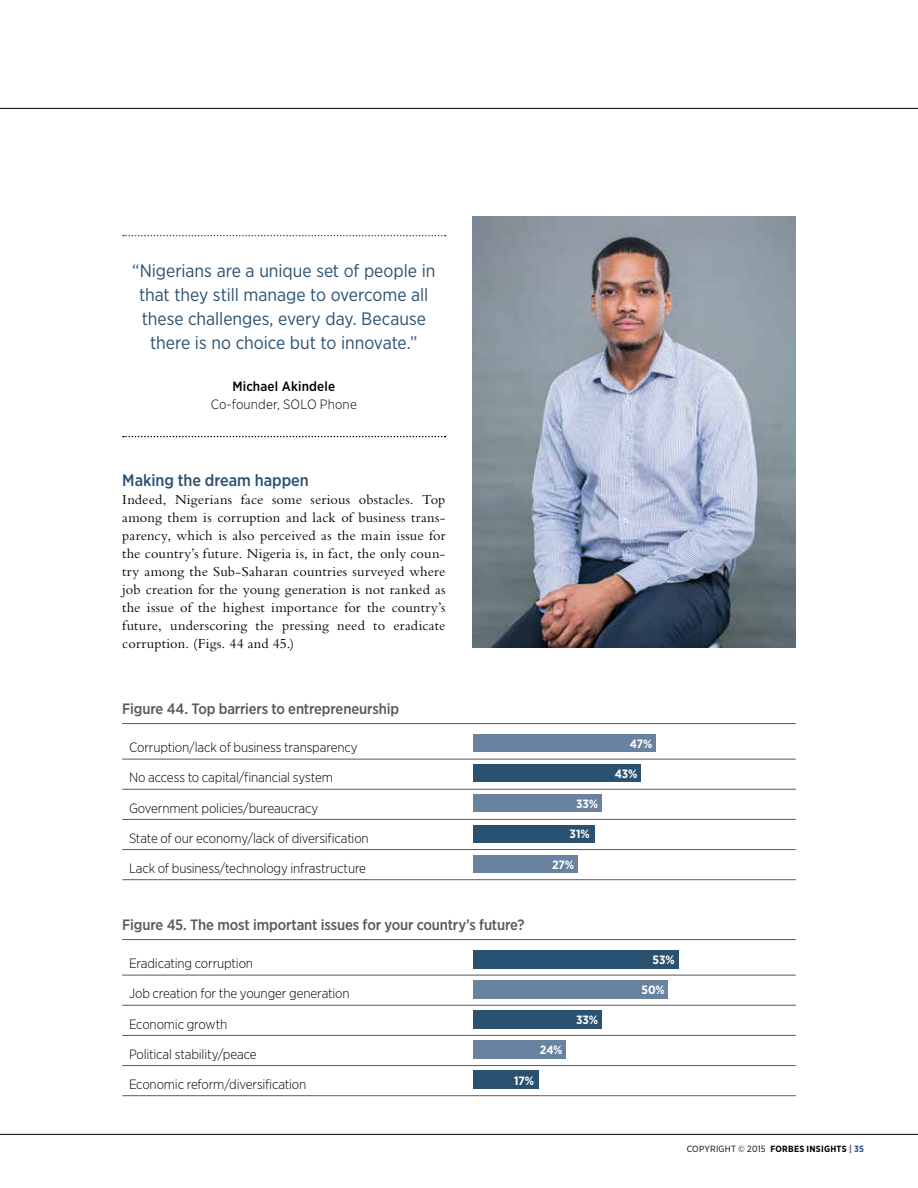
<style>
.page{position:relative;width:918px;height:1188px;background:#fff}
.page>*{position:absolute;margin:0;border:0;box-sizing:border-box;transform-origin:0 0}
.t1{font:18px/24px "Gotham Narrow";letter-spacing:-.005em;color:#2b5171;text-align:center}
.t2{font:500 16.5px "Gotham Narrow";letter-spacing:-.005em;color:#2b5171}
.t3{font:500 15px "Gotham Narrow";letter-spacing:-.01em;color:#58595b}
.t4{font:14.4px/18px "Bembo Std";letter-spacing:.015em;color:#000;text-align:justify}
.t5{font:300 13.5px "Gotham Narrow";letter-spacing:-.01em;color:#000}
.t6{font:300 13.5px "Gotham Narrow";letter-spacing:.01em;color:#000}
.t7{font:500 13.5px "Gotham Narrow";letter-spacing:.015em;color:#000}
.t8{font:700 12px "Gotham Narrow";letter-spacing:-.005em;color:#fff}
.t9{font:9px "Gotham Narrow";color:#000}
.s1{font-weight:700}
.s2{font-weight:700;color:#2b5171}
</style>
<div class="page">
<hr style="left:0;top:1134px;width:918px;height:1px;background:#000">
<hr style="left:0;top:108px;width:918px;height:1px;background:#000">
<hr style="left:122px;top:723px;width:674px;height:1px;background:#58595b">
<hr style="left:122px;top:759px;width:674px;height:1px;background:#58595b">
<hr style="left:122px;top:789px;width:674px;height:1px;background:#58595b">
<hr style="left:122px;top:819px;width:674px;height:1px;background:#58595b">
<hr style="left:122px;top:849px;width:674px;height:1px;background:#58595b">
<hr style="left:122px;top:879px;width:674px;height:1px;background:#58595b">
<div style="left:473px;top:734px;width:183px;height:18px;background:#69829f"></div>
<div style="left:473px;top:764px;width:168px;height:18px;background:#2b5171"></div>
<div style="left:473px;top:794px;width:129px;height:18px;background:#69829f"></div>
<div style="left:473px;top:825px;width:122px;height:18px;background:#2b5171"></div>
<div style="left:473px;top:855px;width:105px;height:18px;background:#69829f"></div>
<hr style="left:122px;top:939px;width:674px;height:1px;background:#58595b">
<hr style="left:122px;top:975px;width:674px;height:1px;background:#58595b">
<hr style="left:122px;top:1005px;width:674px;height:1px;background:#58595b">
<hr style="left:122px;top:1035px;width:674px;height:1px;background:#58595b">
<hr style="left:122px;top:1065px;width:674px;height:1px;background:#58595b">
<hr style="left:122px;top:1095px;width:674px;height:1px;background:#58595b">
<div style="left:473px;top:950px;width:206px;height:18px;background:#2b5171"></div>
<div style="left:473px;top:980px;width:195px;height:18px;background:#69829f"></div>
<div style="left:473px;top:1011px;width:129px;height:18px;background:#2b5171"></div>
<div style="left:473px;top:1041px;width:93px;height:18px;background:#69829f"></div>
<div style="left:473px;top:1071px;width:66px;height:18px;background:#2b5171"></div>
<img style="left:472px;top:216px;width:324px;height:432px">
<svg style="left:123px;top:235px;width:323px;height:1px"></svg>
<svg style="left:123px;top:436px;width:323px;height:1px"></svg>
<p class="t1" style="left:132px;top:258px;width:305px">“Nigerians are a unique set of people in that they still manage to overcome all these challenges, every day. Because there is no choice but to innovate.”</p>
<p class="t7" style="left:232px;top:378px;width:104px">Michael Akindele</p>
<p class="t6" style="left:211px;top:396px;width:147px">Co-founder, SOLO Phone</p>
<p class="t2" style="left:122px;top:470px;width:188px">Making the dream happen</p>
<p class="t4" style="left:122px;top:490px;width:325px">Indeed, Nigerians face some serious obstacles. Top among them is corruption and lack of business trans&shy;parency, which is also perceived as the main issue for the country’s future. Nigeria is, in fact, the only coun&shy;try among the Sub-Saharan countries surveyed where job creation for the young generation is not ranked as the issue of the highest importance for the country’s future, underscoring the pressing need to eradicate corruption. (Figs. 44 and 45.)</p>
<p class="t3" style="left:122px;top:699px;width:278px">Figure 44. Top barriers to entrepreneurship</p>
<p class="t5" style="left:129px;top:739px;width:230px">Corruption/lack of business transparency</p>
<p class="t8" style="left:630px;top:736px;width:24px">47%</p>
<p class="t5" style="left:129px;top:769px;width:205px">No access to capital/financial system</p>
<p class="t8" style="left:615px;top:766px;width:24px">43%</p>
<p class="t5" style="left:129px;top:800px;width:191px">Government policies/bureaucracy</p>
<p class="t8" style="left:576px;top:796px;width:24px">33%</p>
<p class="t5" style="left:129px;top:830px;width:241px">State of our economy/lack of diversification</p>
<p class="t8" style="left:570px;top:827px;width:22px">31%</p>
<p class="t5" style="left:129px;top:860px;width:239px">Lack of business/technology infrastructure</p>
<p class="t8" style="left:552px;top:857px;width:24px">27%</p>
<p class="t3" style="left:122px;top:915px;width:404px">Figure 45. The most important issues for your country’s future?</p>
<p class="t5" style="left:129px;top:955px;width:126px">Eradicating corruption</p>
<p class="t8" style="left:653px;top:952px;width:24px">53%</p>
<p class="t5" style="left:129px;top:985px;width:222px">Job creation for the younger generation</p>
<p class="t8" style="left:641px;top:982px;width:25px">50%</p>
<p class="t5" style="left:129px;top:1016px;width:100px">Economic growth</p>
<p class="t8" style="left:576px;top:1012px;width:24px">33%</p>
<p class="t5" style="left:129px;top:1046px;width:129px">Political stability/peace</p>
<p class="t8" style="left:540px;top:1043px;width:24px">24%</p>
<p class="t5" style="left:129px;top:1076px;width:179px">Economic reform/diversification</p>
<p class="t8" style="left:514px;top:1073px;width:22px">17%</p>
<p class="t9" style="left:687px;top:1143px;width:179px">COPYRIGHT © 2015 <span class="s1">FORBES INSIGHTS</span> <span class="s2">| 35</span></p>
</div>
